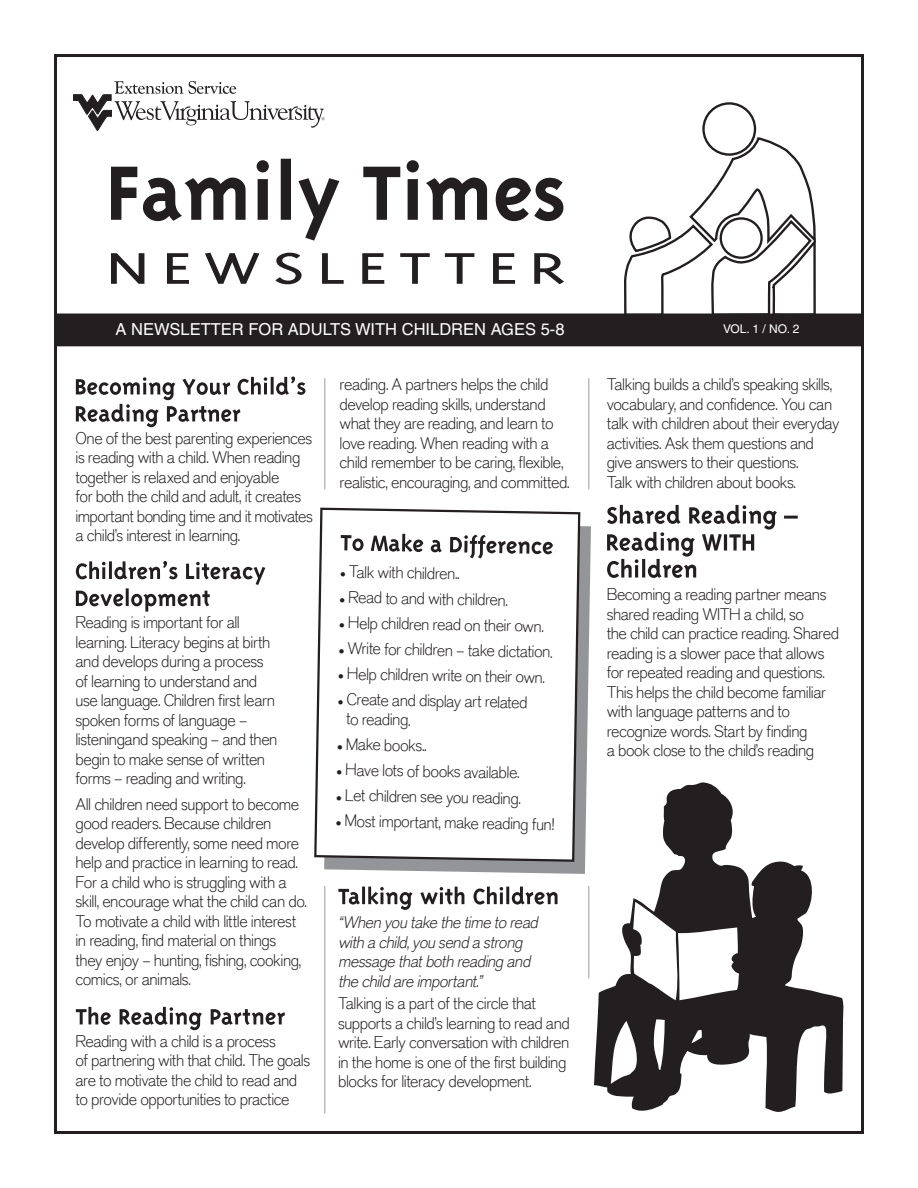
<style>
.page{position:relative;width:918px;height:1188px;background:#fff}
.page>*{position:absolute;margin:0;border:0;box-sizing:border-box;transform-origin:0 0}
.Paragraph_Style_2{font:16.5px/19.5px "Sh Ad Grotesk Light";letter-spacing:.01em;color:#231f20}
.Paragraph_Style_2-2{font:italic 16.5px/19.5px "Sh Ad Grotesk Light";color:#231f20}
.t1{font:16.5px "Helvetica";color:#fff}
.t2{font:12px "Helvetica";color:#fff}
</style>
<div class="page">
<svg style="left:111px;top:159px;width:452px;height:82px"></svg>
<svg style="left:111px;top:253px;width:453px;height:31px"></svg>
<svg style="left:73px;top:81px;width:252px;height:50px"></svg>
<div style="left:56px;top:314px;width:806px;height:32px;background:#231f20"></div>
<svg style="left:76px;top:376px;width:229px;height:51px"></svg>
<svg style="left:76px;top:561px;width:189px;height:51px"></svg>
<svg style="left:76px;top:1007px;width:209px;height:23px"></svg>
<svg style="left:338px;top:887px;width:220px;height:23px"></svg>
<hr style="left:324px;top:886px;width:2px;height:227px;background:#bcbdc0">
<hr style="left:588px;top:378px;width:2px;height:111px;background:#bcbdc0">
<svg style="left:594px;top:782px;width:250px;height:330px"></svg>
<svg style="left:607px;top:54px;width:211px;height:524px"></svg>
<svg style="left:324px;top:526px;width:267px;height:348px"></svg>
<svg style="left:314px;top:507px;width:268px;height:356px"></svg>
<svg style="left:341px;top:534px;width:212px;height:25px"></svg>
<hr style="left:588px;top:886px;width:2px;height:92px;background:#bcbdc0">
<hr style="left:324px;top:378px;width:2px;height:111px;background:#bcbdc0">
<p class="t1" style="left:116px;top:320px;width:451px">A NEWSLETTER FOR ADULTS WITH CHILDREN AGES 5-8</p>
<p class="t2" style="left:723px;top:322px;width:78px">VOL. 1 / NO. 2</p>
<p class="Paragraph_Style_2" style="left:76px;top:429px;width:238px">One of the best parenting experiences is reading with a child. When reading together is relaxed and enjoyable<br>for both the child and adult, it creates important bonding time and it motivates a child’s interest in learning.</p>
<p class="Paragraph_Style_2" style="left:76px;top:613px;width:203px">Reading is important for all learning. Literacy begins at birth and develops during a process of learning to understand and use language. Children first learn spoken forms of language – listeningand speaking – and then begin to make sense of written forms – reading and writing.</p>
<p class="Paragraph_Style_2" style="left:76px;top:795px;width:232px">All children need support to become good readers. Because children develop differently, some need more help and practice in learning to read.<br>For a child who is struggling with a skill, encourage what the child can do.<br>To motivate a child with little interest in reading, find material on things<br>they enjoy – hunting, fishing, cooking, comics, or animals.</p>
<p class="Paragraph_Style_2" style="left:76px;top:1032px;width:236px">Reading with a child is a process<br>of partnering with that child. The goals are to motivate the child to read and to provide opportunities to practice</p>
<p class="Paragraph_Style_2" style="left:340px;top:375px;width:231px">reading. A partners helps the child develop reading skills, understand what they are reading, and learn to love reading. When reading with a child remember to be caring, flexible, realistic, encouraging, and committed.</p>
<p class="Paragraph_Style_2" style="left:340px;top:562px;width:121px;rotate:1deg">● Talk with children..</p>
<p class="Paragraph_Style_2" style="left:340px;top:588px;width:170px;rotate:1deg">● Read to and with children.</p>
<p class="Paragraph_Style_2" style="left:339px;top:613px;width:206px;rotate:1deg">● Help children read on their own.</p>
<p class="Paragraph_Style_2" style="left:339px;top:639px;width:215px;rotate:1deg">● Write for children – take dictation.</p>
<p class="Paragraph_Style_2" style="left:339px;top:664px;width:208px;rotate:1deg">● Help children write on their own.</p>
<p class="Paragraph_Style_2" style="left:347px;top:690px;width:182px;text-indent:-9px;rotate:1deg">● Create and display art related to reading.</p>
<p class="Paragraph_Style_2" style="left:337px;top:735px;width:91px;rotate:1deg">● Make books..</p>
<p class="Paragraph_Style_2" style="left:337px;top:760px;width:184px;rotate:1deg">● Have lots of books available.</p>
<p class="Paragraph_Style_2" style="left:336px;top:786px;width:186px;rotate:1deg">● Let children see you reading.</p>
<p class="Paragraph_Style_2" style="left:336px;top:811px;width:220px;rotate:1deg">● Most important, make reading fun!</p>
<p class="Paragraph_Style_2-2" style="left:338px;top:913px;width:204px">“When you take the time to read with a child,you send a strong message thatboth reading and the child are important.”</p>
<p class="Paragraph_Style_2" style="left:338px;top:994px;width:233px">Talking is a part of the circle that supports a child’s learning to read and write. Early conversation with children in the home is one of the first building blocks for literacy development.</p>
<p class="Paragraph_Style_2" style="left:607px;top:375px;width:234px">Talking builds a child’s speaking skills, vocabulary, and confidence. You can talk with children about their everyday activities. Ask them questions and give answers to their questions.<br>Talk with children about books.</p>
<p class="Paragraph_Style_2" style="left:607px;top:585px;width:233px">Becoming a reading partner means shared reading WITH a child, so<br>the child can practice reading. Shared reading is a slower pace that allows for repeated reading and questions.<br>This helps the child become familiar with language patterns and to recognize words. Start by finding<br>a book close to the child’s reading</p>
</div>
